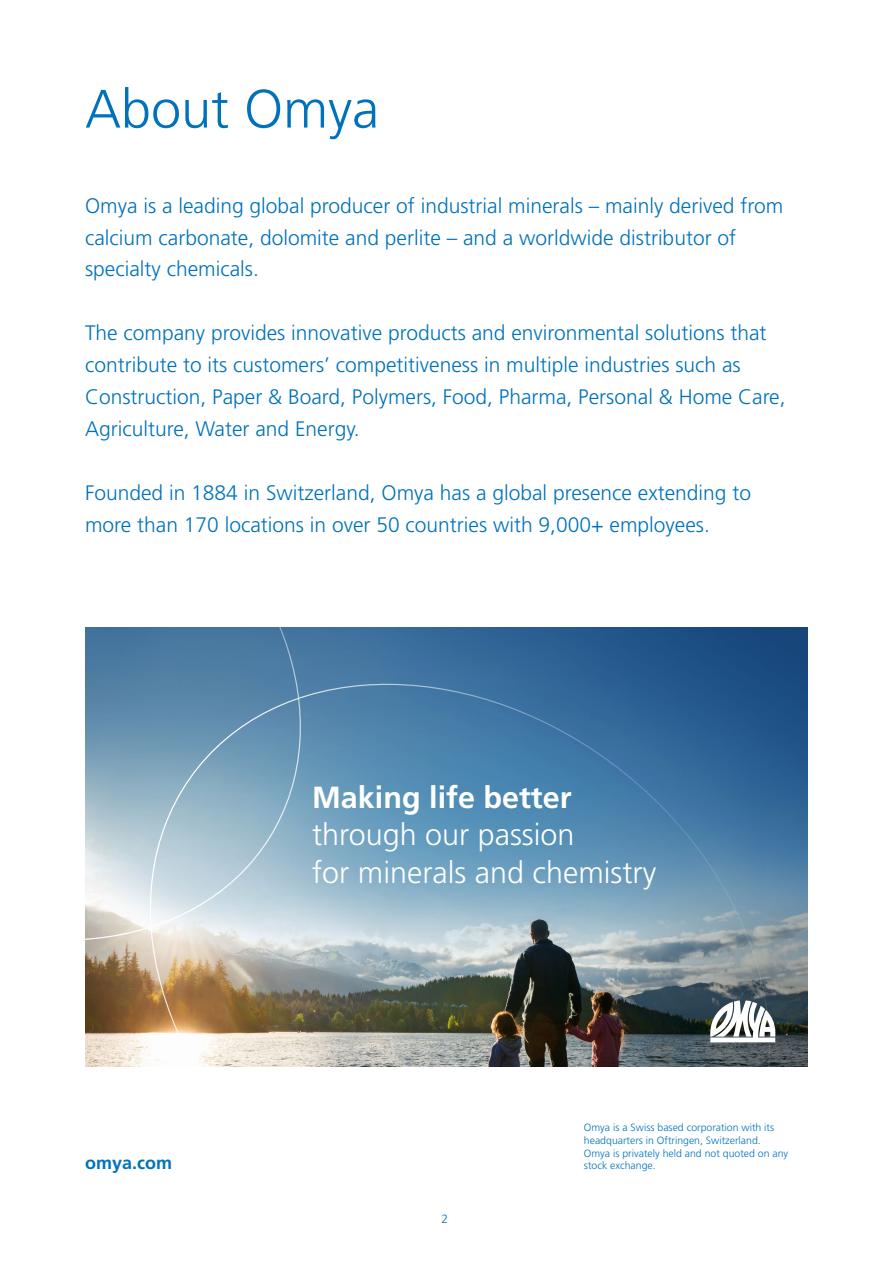
<style>
.page{position:relative;width:893px;height:1263px;background:#fff}
.page>*{position:absolute;margin:0;border:0;box-sizing:border-box;transform-origin:0 0}
.t1{font:300 54px "Frutiger LT Std";color:#0072bb}
.t2{font:300 30.45px/37px "Frutiger LT Std";color:#fff}
.t3{font:700 30.45px "Frutiger LT Std";color:#fff}
.t4{font:300 21px/32px "Frutiger LT Std";color:#0072bb}
.t5{font:700 18px "Frutiger LT Std";color:#0072bb}
.t6{font:300 12px "Frutiger LT Std";color:#0072bb}
.t7{font:300 10.5px/12.8px "Frutiger LT Std";color:#0072bb}
</style>
<div class="page">
<img style="left:85px;top:627px;width:723px;height:440px">
<img style="left:131px;top:657px;width:658px;height:410px">
<svg style="left:85px;top:627px;width:235px;height:315px;background:#8dabbf"></svg>
<div style="left:176px;top:646px;width:611px;height:378px;background:#0072bb;opacity:.4"></div>
<h1 class="t1" style="left:85px;top:78px;width:296px">About Omya</h1>
<p class="t4" style="left:85px;top:190px;width:700px">Omya is a leading global producer of industrial minerals – mainly derived from calcium carbonate, dolomite and perlite – and a worldwide distributor of specialty chemicals.</p>
<p class="t4" style="left:85px;top:317px;width:702px">The company provides innovative products and environmental solutions that contribute to its customers’ competitiveness in multiple industries such as Construction, Paper &amp; Board, Polymers, Food, Pharma, Personal &amp; Home Care, Agriculture, Water and Energy.</p>
<p class="t4" style="left:85px;top:477px;width:667px">Founded in 1884 in Switzerland, Omya has a global presence extending to more than 170 locations in over 50 countries with 9,000+ employees.</p>
<h2 class="t3" style="left:312px;top:780px;width:261px">Making life better</h2>
<h2 class="t2" style="left:312px;top:817px;width:346px">through our passion<br>for minerals and chemistry</h2>
<p class="t7" style="left:584px;top:1121px;width:206px">Omya is a Swiss based corporation with its headquarters in Oftringen, Switzerland.<br>Omya is privately held and not quoted on any</p>
<p class="t5" style="left:85px;top:1152px;width:89px">omya.com</p>
<p class="t7" style="left:584px;top:1159px;width:73px">stock exchange.</p>
<p class="t6" style="left:442px;top:1212px;width:8px">2</p>
</div>
